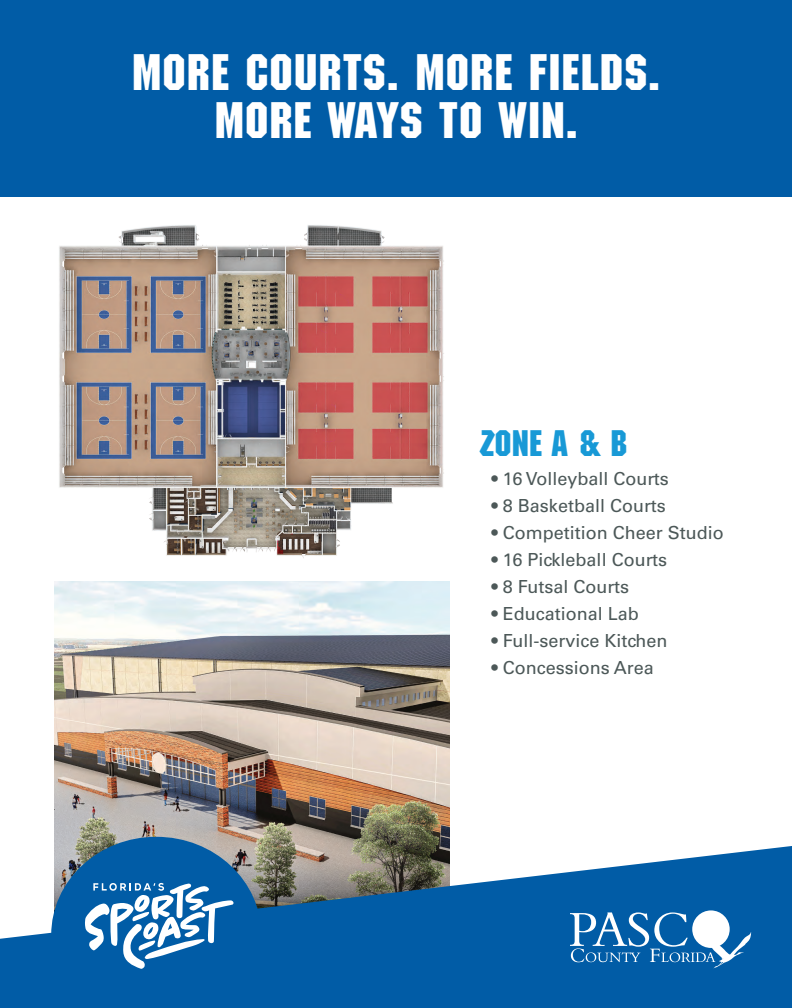
<style>
.page{position:relative;width:792px;height:1008px;background:#fff}
.page>*{position:absolute;margin:0;border:0;box-sizing:border-box;transform-origin:0 0}
.t1{font:50px/48.5px "Machine Std";letter-spacing:.01em;color:#fff;text-align:center}
.t2{font:36px "Machine Std";color:#1899d6}
.t3{font:18px "Univers LT Std";color:#4c5858}
</style>
<div class="page">
<img style="left:54px;top:581px;width:396px;height:265px">
<div style="left:0;top:0;width:792px;height:196px;background:#015ca6"></div>
<svg style="left:0;top:846px;width:792px;height:162px;background:#3074aa"></svg>
<svg style="left:51px;top:837px;width:210px;height:171px;background:#216aa5"></svg>
<svg style="left:85px;top:883px;width:149px;height:86px"></svg>
<img style="left:692px;top:910px;width:38px;height:38px;border-radius:19px">
<svg style="left:570px;top:912px;width:182px;height:57px"></svg>
<img style="left:59px;top:225px;width:385px;height:333px">
<h1 class="t1" style="left:132px;top:50px;width:530px">MORE COURTS. MORE FIELDS.<br>MORE WAYS TO WIN.</h1>
<h2 class="t2" style="left:480px;top:422px;width:149px">ZONE A &amp; B</h2>
<p class="t3" style="left:491px;top:468px;width:179px">• 16 Volleyball Courts</p>
<p class="t3" style="left:491px;top:495px;width:176px">• 8 Basketball Courts</p>
<p class="t3" style="left:491px;top:522px;width:234px">• Competition Cheer Studio</p>
<p class="t3" style="left:491px;top:549px;width:177px">• 16 Pickleball Courts</p>
<p class="t3" style="left:491px;top:576px;width:139px">• 8 Futsal Courts</p>
<p class="t3" style="left:491px;top:603px;width:149px">• Educational Lab</p>
<p class="t3" style="left:491px;top:630px;width:178px">• Full-service Kitchen</p>
<p class="t3" style="left:491px;top:657px;width:164px">• Concessions Area</p>
</div>
